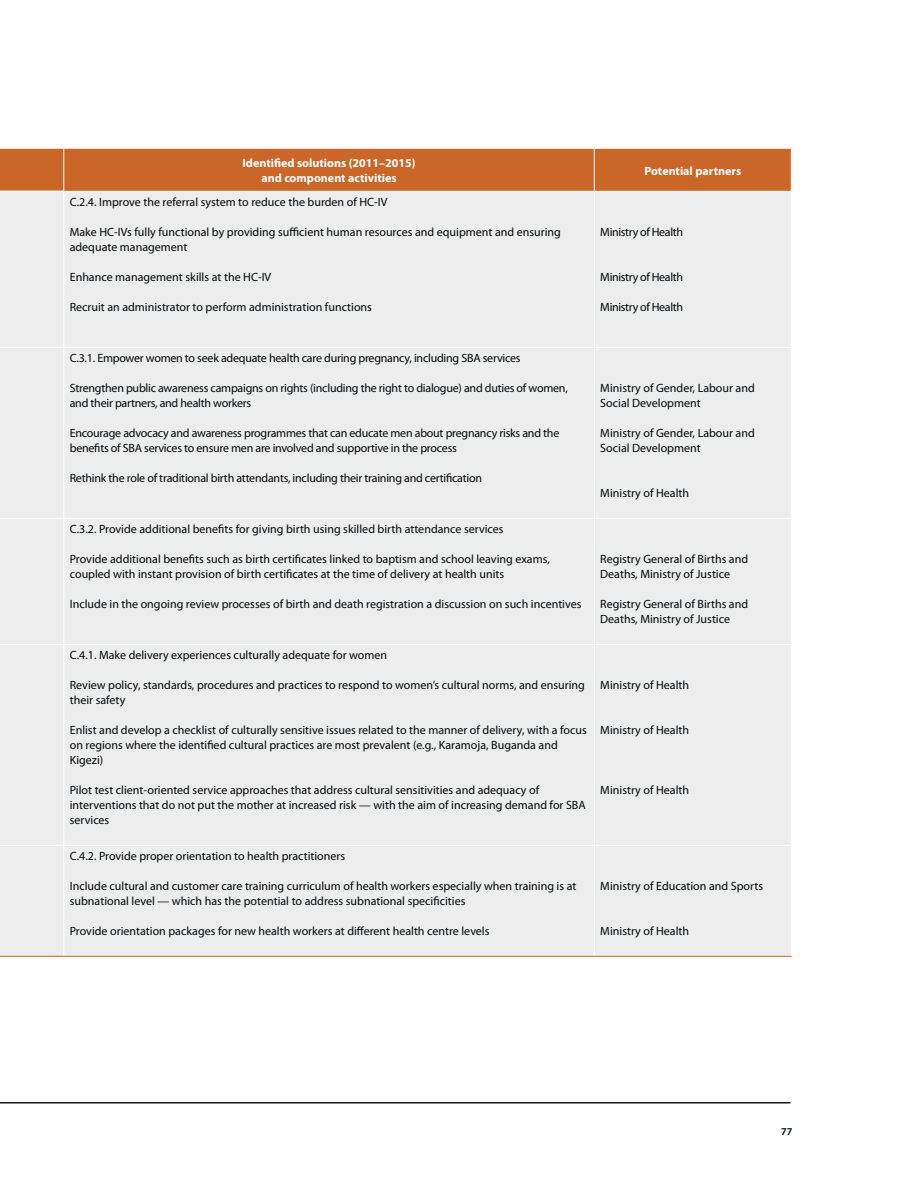
<style>
.page{position:relative;width:918px;height:1188px;background:#fff}
.page>*{position:absolute;margin:0;border:0;box-sizing:border-box;transform-origin:0 0}
.t1{font:12px/15px "Myriad Pro";color:#040809}
.t2{font:12px/15px "Myriad Pro";letter-spacing:-.02em;color:#040809}
.t3{font:700 12px/15px "Myriad Pro";color:#fff;text-align:center}
.t4{font:12px "Myriad Pro";letter-spacing:-.03em;color:#040809}
.t5{font:600 10.5px "Myriad Pro";color:#040809}
</style>
<div class="page">
<hr style="left:0;top:1103px;width:790px;height:1px;background:#040809">
<div style="left:0;top:149px;width:791px;height:42px;background:#ca6628"></div>
<div style="left:0;top:192px;width:791px;height:764px;background:#ededed"></div>
<hr style="left:63px;top:149px;width:1px;height:42px;background:#fff">
<hr style="left:594px;top:149px;width:1px;height:42px;background:#fff">
<hr style="left:63px;top:192px;width:1px;height:155px;background:#fff">
<hr style="left:594px;top:192px;width:1px;height:155px;background:#fff">
<hr style="left:63px;top:348px;width:1px;height:170px;background:#fff">
<hr style="left:594px;top:348px;width:1px;height:170px;background:#fff">
<hr style="left:63px;top:519px;width:1px;height:125px;background:#fff">
<hr style="left:594px;top:519px;width:1px;height:125px;background:#fff">
<hr style="left:63px;top:645px;width:1px;height:200px;background:#fff">
<hr style="left:594px;top:645px;width:1px;height:200px;background:#fff">
<hr style="left:63px;top:846px;width:1px;height:110px;background:#fff">
<hr style="left:594px;top:846px;width:1px;height:110px;background:#fff">
<hr style="left:0;top:347px;width:64px;height:1px;background:#fff">
<hr style="left:64px;top:347px;width:728px;height:1px;background:#fff">
<hr style="left:0;top:518px;width:64px;height:1px;background:#fff">
<hr style="left:64px;top:518px;width:728px;height:1px;background:#fff">
<hr style="left:0;top:644px;width:64px;height:1px;background:#fff">
<hr style="left:64px;top:644px;width:728px;height:1px;background:#fff">
<hr style="left:0;top:845px;width:64px;height:1px;background:#fff">
<hr style="left:64px;top:845px;width:728px;height:1px;background:#fff">
<hr style="left:0;top:956px;width:64px;height:1px;background:#ca6628">
<hr style="left:64px;top:956px;width:728px;height:1px;background:#ca6628">
<p class="t3" style="left:243px;top:156px;width:175px">Identified solutions (2011–2015) and component activities</p>
<p class="t3" style="left:644px;top:164px;width:98px">Potential partners</p>
<p class="t1" style="left:70px;top:196px;width:319px">C.2.4. Improve the referral system to reduce the burden of HC-IV</p>
<p class="t1" style="left:70px;top:226px;width:493px">Make HC-IVs fully functional by providing sufficient human resources and equipment and ensuring adequate management</p>
<p class="t1" style="left:70px;top:271px;width:203px">Enhance management skills at the HC-IV</p>
<p class="t1" style="left:70px;top:301px;width:304px">Recruit an administrator to perform administration functions</p>
<p class="t4" style="left:600px;top:228px;width:84px">Ministry of Health</p>
<p class="t4" style="left:600px;top:273px;width:84px">Ministry of Health</p>
<p class="t4" style="left:600px;top:303px;width:84px">Ministry of Health</p>
<p class="t2" style="left:70px;top:352px;width:452px">C.3.1. Empower women to seek adequate health care during pregnancy, including SBA services</p>
<p class="t2" style="left:70px;top:382px;width:500px">Strengthen public awareness campaigns on rights (including the right to dialogue) and duties of women, and their partners, and health workers</p>
<p class="t2" style="left:70px;top:427px;width:491px">Encourage advocacy and awareness programmes that can educate men about pregnancy risks and the benefits of SBA services to ensure men are involved and supportive in the process</p>
<p class="t2" style="left:70px;top:472px;width:414px">Rethink the role of traditional birth attendants, including their training and certification</p>
<p class="t1" style="left:70px;top:523px;width:435px">C.3.2. Provide additional benefits for giving birth using skilled birth attendance services</p>
<p class="t1" style="left:70px;top:553px;width:482px">Provide additional benefits such as birth certificates linked to baptism and school leaving exams, coupled with instant provision of birth certificates at the time of delivery at health units</p>
<p class="t1" style="left:70px;top:598px;width:513px">Include in the ongoing review processes of birth and death registration a discussion on such incentives</p>
<p class="t1" style="left:70px;top:649px;width:319px">C.4.1. Make delivery experiences culturally adequate for women</p>
<p class="t1" style="left:70px;top:679px;width:517px">Review policy, standards, procedures and practices to respond to women’s cultural norms, and ensuring their safety</p>
<p class="t1" style="left:70px;top:724px;width:519px">Enlist and develop a checklist of culturally sensitive issues related to the manner of delivery, with a focus on regions where the identified cultural practices are most prevalent (e.g., Karamoja, Buganda and<br>Kigezi)</p>
<p class="t1" style="left:70px;top:784px;width:518px">Pilot test client-oriented service approaches that address cultural sensitivities and adequacy of interventions that do not put the mother at increased risk — with the aim of increasing demand for SBA services</p>
<p class="t1" style="left:70px;top:850px;width:277px">C.4.2. Provide proper orientation to health practitioners</p>
<p class="t1" style="left:70px;top:880px;width:508px">Include cultural and customer care training curriculum of health workers especially when training is at subnational level — which has the potential to address subnational specificities</p>
<p class="t1" style="left:70px;top:925px;width:421px">Provide orientation packages for new health workers at different health centre levels</p>
<p class="t1" style="left:600px;top:382px;width:156px">Ministry of Gender, Labour and<br>Social Development</p>
<p class="t1" style="left:600px;top:427px;width:156px">Ministry of Gender, Labour and<br>Social Development</p>
<p class="t1" style="left:600px;top:487px;width:90px">Ministry of Health</p>
<p class="t1" style="left:600px;top:553px;width:149px">Registry General of Births and<br>Deaths, Ministry of Justice</p>
<p class="t1" style="left:600px;top:598px;width:149px">Registry General of Births and<br>Deaths, Ministry of Justice</p>
<p class="t1" style="left:600px;top:679px;width:90px">Ministry of Health</p>
<p class="t1" style="left:600px;top:724px;width:90px">Ministry of Health</p>
<p class="t1" style="left:600px;top:784px;width:90px">Ministry of Health</p>
<p class="t1" style="left:600px;top:880px;width:164px">Ministry of Education and Sports</p>
<p class="t1" style="left:600px;top:925px;width:90px">Ministry of Health</p>
<p class="t5" style="left:781px;top:1127px;width:13px">77</p>
</div>
